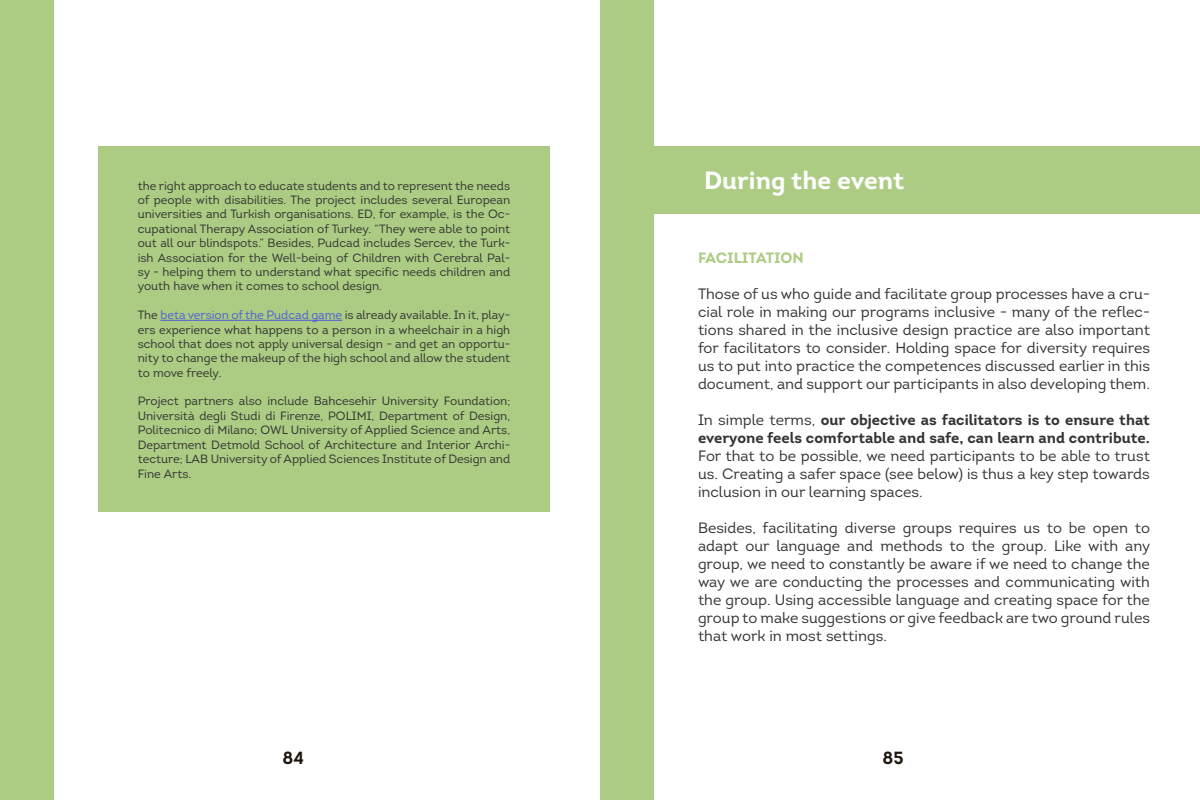
<style>
.page{position:relative;width:1200px;height:800px;background:#fff}
.page>*{position:absolute;margin:0;border:0;box-sizing:border-box;transform-origin:0 0}
.t1{font:700 25px "Intro";color:#fff}
.t2{font:700 17.6px "Intro";color:#1d160f}
.t3{font:15px/18px "Intro";color:#333;text-align:justify}
.t4{font:700 15px/18px "Intro";color:#333}
.t5{font:700 15px "Intro";color:#abcc82}
.t6{font:12px/14.4px "Intro";color:#333;text-align:justify}
.s1{color:#4f5cd6}
.s2{font-weight:400}
</style>
<div class="page">
<div style="left:98px;top:146px;width:452px;height:366px;background:#abcc82"></div>
<hr style="left:160px;top:320px;width:182px;height:1px;background:#4f5cd6">
<div style="left:0;top:0;width:54px;height:800px;background:#abcc82"></div>
<div style="left:600px;top:0;width:54px;height:800px;background:#abcc82"></div>
<div style="left:600px;top:146px;width:600px;height:68px;background:#abcc82"></div>
<p class="t6" style="left:138px;top:178px;width:374px">the right approach to educate students and to represent the needs of people with disabilities. The project includes several European universities and Turkish organisations. ED, for example, is the Oc&shy;cupational Therapy Association of Turkey. “They were able to point out all our blindspots.” Besides, Pudcad includes Sercev, the Turk&shy;ish Association for the Well-being of Children with Cerebral Pal&shy;sy - helping them to understand what specific needs children and youth have when it comes to school design.</p>
<p class="t6" style="left:138px;top:308px;width:374px">The <span class="s1">beta version of the Pudcad game</span> is already available. In it, play&shy;ers experience what happens to a person in a wheelchair in a high school that does not apply universal design - and get an opportu&shy;nity to change the makeup of the high school and allow the student to move freely.</p>
<p class="t6" style="left:138px;top:394px;width:374px">Project partners also include Bahcesehir University Foundation; Università degli Studi di Firenze, POLIMI, Department of Design, Politecnico di Milano; OWL University of Applied Science and Arts, Department Detmold School of Architecture and Interior Archi&shy;tecture; LAB University of Applied Sciences Institute of Design and Fine Arts.</p>
<h1 class="t1" style="left:704px;top:165px;width:202px">During the event</h1>
<p class="t5" style="left:698px;top:248px;width:107px">FACILITATION</p>
<p class="t3" style="left:698px;top:285px;width:454px">Those of us who guide and facilitate group processes have a cru&shy;cial role in making our programs inclusive - many of the reflec&shy;tions shared in the inclusive design practice are also important for facilitators to consider. Holding space for diversity requires us to put into practice the competences discussed earlier in this document, and support our participants in also developing them.</p>
<p class="t4" style="left:698px;top:411px;width:454px"><span class="s2">In simple terms,</span> our objective as facilitators is to ensure that everyone feels comfortable and safe, can learn and contribute.</p>
<p class="t3" style="left:698px;top:447px;width:454px">For that to be possible, we need participants to be able to trust us. Creating a safer space (see below) is thus a key step towards inclusion in our learning spaces.</p>
<p class="t3" style="left:698px;top:519px;width:454px">Besides, facilitating diverse groups requires us to be open to adapt our language and methods to the group. Like with any group, we need to constantly be aware if we need to change the way we are conducting the processes and communicating with the group. Using accessible language and creating space for the group to make suggestions or give feedback are two ground rules that work in most settings.</p>
<h2 class="t2" style="left:282px;top:746px;width:23px">84</h2>
<h2 class="t2" style="left:882px;top:746px;width:23px">85</h2>
</div>
